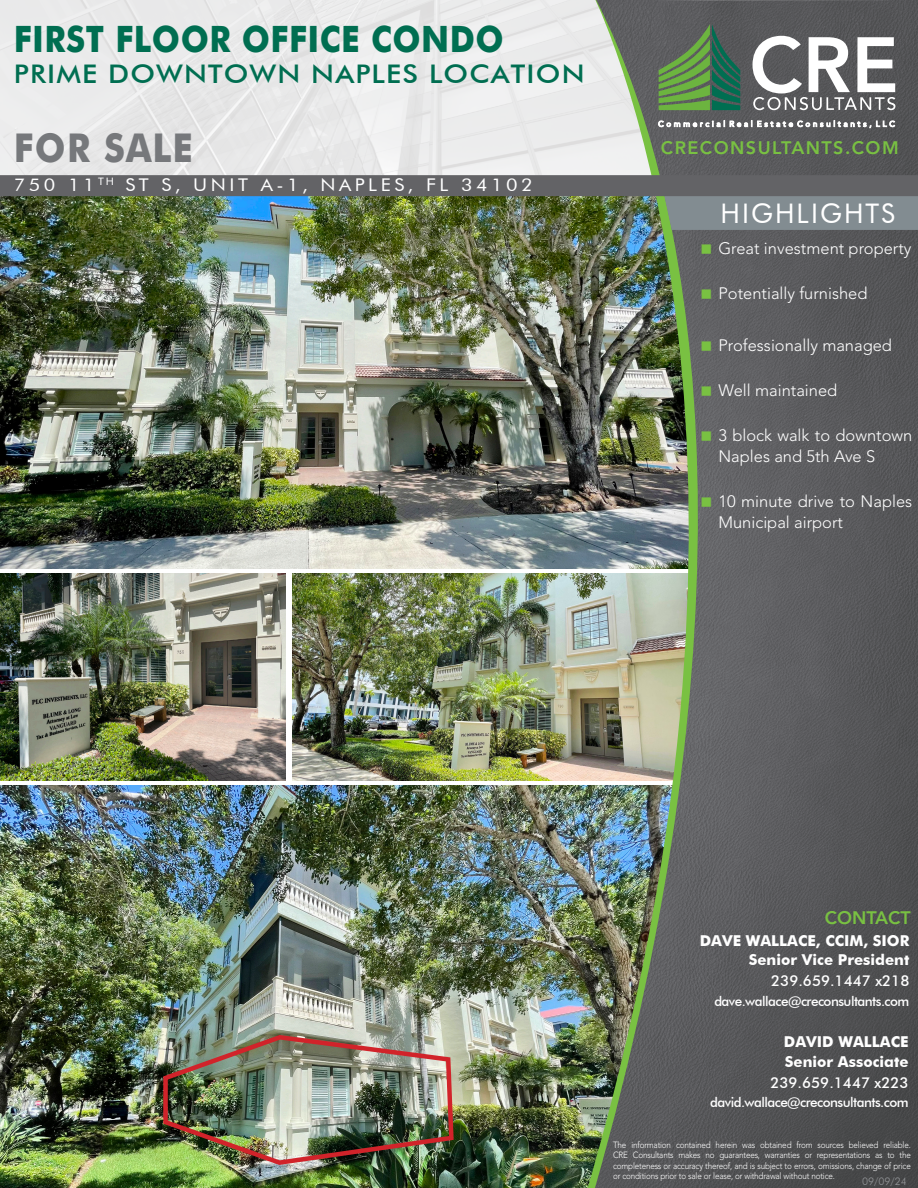
<style>
.page{position:relative;width:918px;height:1188px;background:#fff}
.page>*{position:absolute;margin:0;border:0;box-sizing:border-box;transform-origin:0 0}
.t1{font:800 77.55px "Avenir LT Std";color:#fff}
.t2{font:700 39.6px "Futura";letter-spacing:.02em;color:#76787b;scale:.91 1}
.t3{font:700 36.3px "Futura";letter-spacing:.015em;color:#006e51;scale:.91 1}
.t4{font:27px "Futura BT";letter-spacing:.075em;color:#fff}
.t5{font:500 25.65px "Futura BT";letter-spacing:.04em;color:#006e51;scale:1.11 1}
.t6{font:800 18px "Avenir LT Std";letter-spacing:.08em;color:#79c142}
.t7{font:800 18px "Avenir LT Std";color:#79c142}
.t8{font:17.55px "Futura BT";letter-spacing:.18em;color:#fff;scale:1.11 1}
.t9{font:300 16.5px/21px "Avenir LT Std";color:#fff}
.t10{font:700 15px "Futura BT";color:#fff}
.t11{font:700 15px "Futura";color:#fff}
.t12{font:500 15px "Futura BT";color:#fff}
.t13{font:500 13.5px "Futura BT";letter-spacing:-.04em;color:#fff}
.t14{font:300 10.5px "Futura BT";color:#939598}
.t15{font:300 9px/10.5px "Avenir LT Std";letter-spacing:-.02em;color:#fff;text-align:justify;scale:.9 1}
.t16{font:500 7.95px "Avenir LT Std";letter-spacing:.335em;color:#fff}
</style>
<div class="page">
<img style="left:0;top:786px;width:586px;height:402px">
<img style="left:161px;top:1033px;width:295px;height:134px">
<img style="left:293px;top:574px;width:293px;height:207px">
<img style="left:0;top:574px;width:285px;height:207px">
<img style="left:0;top:196px;width:586px;height:373px">
<img style="left:0;top:0;width:586px;height:175px">
<img style="left:586px;top:0;width:9px;height:1188px">
<img style="left:595px;top:0;width:323px;height:1188px">
<svg style="left:753px;top:97px;width:142px;height:13px;background:#858687"></svg>
<svg style="left:659px;top:24px;width:81px;height:86px;background:#507a51"></svg>
<div style="left:664px;top:196px;width:254px;height:34px;background:#828c91"></div>
<div style="left:0;top:175px;width:918px;height:21px;background:#636366"></div>
<svg style="left:702px;top:244px;width:9px;height:9px"></svg>
<svg style="left:702px;top:289px;width:9px;height:9px"></svg>
<svg style="left:702px;top:341px;width:9px;height:10px"></svg>
<svg style="left:702px;top:386px;width:9px;height:10px"></svg>
<svg style="left:702px;top:431px;width:9px;height:10px"></svg>
<svg style="left:702px;top:497px;width:9px;height:10px"></svg>
<h3 class="t3" style="left:14px;top:12px;width:540px">FIRST FLOOR OFFICE CONDO</h3>
<h3 class="t5" style="left:14px;top:59px;width:516px">PRIME DOWNTOWN NAPLES LOCATION</h3>
<h2 class="t2" style="left:14px;top:119px;width:198px">FOR SALE</h2>
<h3 class="t8" style="left:14px;top:174px;width:469px">750 11 <sup>TH</sup> ST S, UNIT A-1, NAPLES, FL 34102</h3>
<h1 class="t1" style="left:749px;top:19px;width:151px">CRE</h1>
<p class="t16" style="left:658px;top:119px;width:238px">Commercial Real Estate Consultants, LLC</p>
<h3 class="t6" style="left:661px;top:137px;width:239px">CRECONSULTANTS.COM</h3>
<h3 class="t4" style="left:721px;top:197px;width:176px">HIGHLIGHTS</h3>
<p class="t9" style="left:718px;top:237px;width:195px">Great investment property</p>
<p class="t9" style="left:718px;top:282px;width:151px">Potentially furnished</p>
<p class="t9" style="left:718px;top:335px;width:175px">Professionally managed</p>
<p class="t9" style="left:718px;top:380px;width:120px">Well maintained</p>
<p class="t9" style="left:718px;top:425px;width:195px">3 block walk to downtown<br>Naples and 5th Ave S</p>
<p class="t9" style="left:718px;top:491px;width:195px">10 minute drive to Naples<br>Municipal airport</p>
<h3 class="t7" style="left:825px;top:907px;width:87px">CONTACT</h3>
<h3 class="t11" style="left:700px;top:929px;width:211px">DAVE WALLACE, CCIM, SIOR</h3>
<h3 class="t10" style="left:749px;top:951px;width:162px">Senior Vice President</h3>
<h3 class="t12" style="left:771px;top:972px;width:140px">239.659.1447 x218</h3>
<h3 class="t13" style="left:714px;top:993px;width:197px">dave.wallace@creconsultants.com</h3>
<h3 class="t11" style="left:784px;top:1031px;width:126px">DAVID WALLACE</h3>
<h3 class="t10" style="left:785px;top:1052px;width:125px">Senior Associate</h3>
<h3 class="t12" style="left:770px;top:1073px;width:140px">239.659.1447 x223</h3>
<h3 class="t13" style="left:710px;top:1094px;width:200px">david.wallace@creconsultants.com</h3>
<p class="t15" style="left:613px;top:1140px;width:332px">The information contained herein was obtained from sources believed reliable.<br>CRE Consultants makes no guarantees, warranties or representations as to the completeness or accuracy thereof, and is subject to errors, omissions, change of price or conditions prior to sale or lease, or withdrawal without notice.</p>
<p class="t14" style="left:862px;top:1175px;width:46px">09/09/24</p>
</div>
